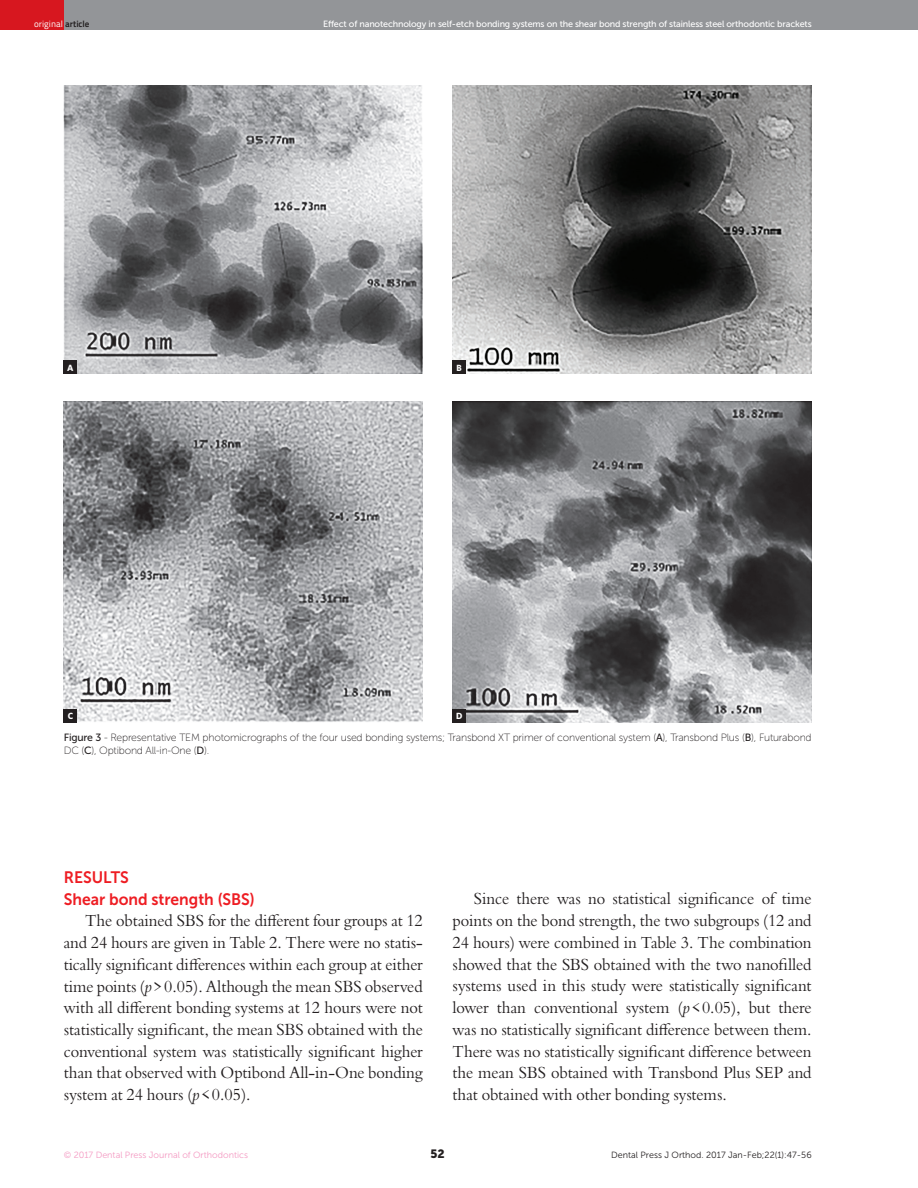
<style>
.page{position:relative;width:918px;height:1188px;background:#fff}
.page>*{position:absolute;margin:0;border:0;box-sizing:border-box;transform-origin:0 0}
.t1{font:16.5px/21.8px "Bergamo Std";color:#231f20;text-align:justify;scale:.95 1}
.t2{font:16.5px/21.8px "Museo Sans 700";color:#ee1d23;scale:.95 1}
.t3{font:12px "Museo Sans 900";color:#231f20}
.t4{font:10.5px/12.6px "Museo Sans 100";letter-spacing:-.02em;color:#231f20}
.t5{font:9px "Museo Sans 500";letter-spacing:-.015em;color:#fff}
.t6{font:9px "Museo Sans 300";color:#231f20}
.t7{font:9px "Museo Sans 300";color:#f499c2}
.t8{font:9px "Titillium Text 22 L";color:#fff}
.t9{font:700 9px "Whitney";color:#fff}
.s1{font-weight:700;color:#231f20}
.s2{font-family:"Museo Sans 500"}
.s3{font-style:italic}
</style>
<div class="page">
<div style="left:0;top:0;width:918px;height:30px;background:#939598"></div>
<div style="left:0;top:0;width:64px;height:30px;background:#d7171f"></div>
<img style="left:64px;top:85px;width:359px;height:289px">
<img style="left:64px;top:402px;width:359px;height:320px">
<img style="left:453px;top:85px;width:359px;height:289px">
<img style="left:453px;top:402px;width:359px;height:320px">
<div style="left:64px;top:361px;width:13px;height:13px;background:#231f20"></div>
<div style="left:64px;top:709px;width:13px;height:13px;background:#231f20"></div>
<div style="left:453px;top:361px;width:13px;height:13px;background:#231f20"></div>
<div style="left:453px;top:709px;width:13px;height:13px;background:#231f20"></div>
<p class="t8" style="left:34px;top:17px;width:57px">original <span class="s1">article</span></p>
<p class="t5" style="left:323px;top:19px;width:490px">Effect of nanotechnology in self-etch bonding systems on the shear bond strength of stainless steel orthodontic brackets</p>
<p class="t9" style="left:67px;top:362px;width:8px">A</p>
<p class="t9" style="left:457px;top:362px;width:7px">B</p>
<p class="t9" style="left:68px;top:711px;width:7px">C</p>
<p class="t9" style="left:456px;top:711px;width:8px">D</p>
<p class="t4" style="left:64px;top:731px;width:749px"><span class="s2">Figure 3</span> - Representative TEM photomicrographs of the four used bonding systems; Transbond XT primer of conventional system (<span class="s2">A</span>), Transbond Plus (<span class="s2">B</span>), Futurabond<br>DC (<span class="s2">C</span>), Optibond All-in-One (<span class="s2">D</span>).</p>
<p class="t2" style="left:64px;top:866px;width:203px">RESULTS<br>Shear bond strength (SBS)</p>
<p class="t1" style="left:64px;top:910px;width:380px;text-indent:21px">The obtained SBS for the different four groups at 12 and 24 hours are given in Table 2. There were no statis&shy;tically significant differences within each group at either time points (<span class="s3">p</span>&gt;0.05). Although the mean SBS observed with all different bonding systems at 12 hours were not statistically significant, the mean SBS obtained with the conventional system was statistically significant higher than that observed with Optibond All-in-One bonding system at 24 hours (<span class="s3">p</span>&lt;0.05).</p>
<p class="t1" style="left:453px;top:888px;width:379px;text-indent:21px">Since there was no statistical significance of time points on the bond strength, the two subgroups (12 and 24 hours) were combined in Table 3. The combination showed that the SBS obtained with the two nanofilled systems used in this study were statistically significant lower than conventional system (<span class="s3">p</span>&lt;0.05), but there was no statistically significant difference between them.<br>There was no statistically significant difference between the mean SBS obtained with Transbond Plus SEP and that obtained with other bonding systems.</p>
<p class="t7" style="left:64px;top:1150px;width:186px">© 2017 Dental Press Journal of Orthodontics</p>
<p class="t3" style="left:431px;top:1147px;width:16px">52</p>
<p class="t6" style="left:611px;top:1150px;width:202px">Dental Press J Orthod. 2017 Jan-Feb;22(1):47-56</p>
</div>
